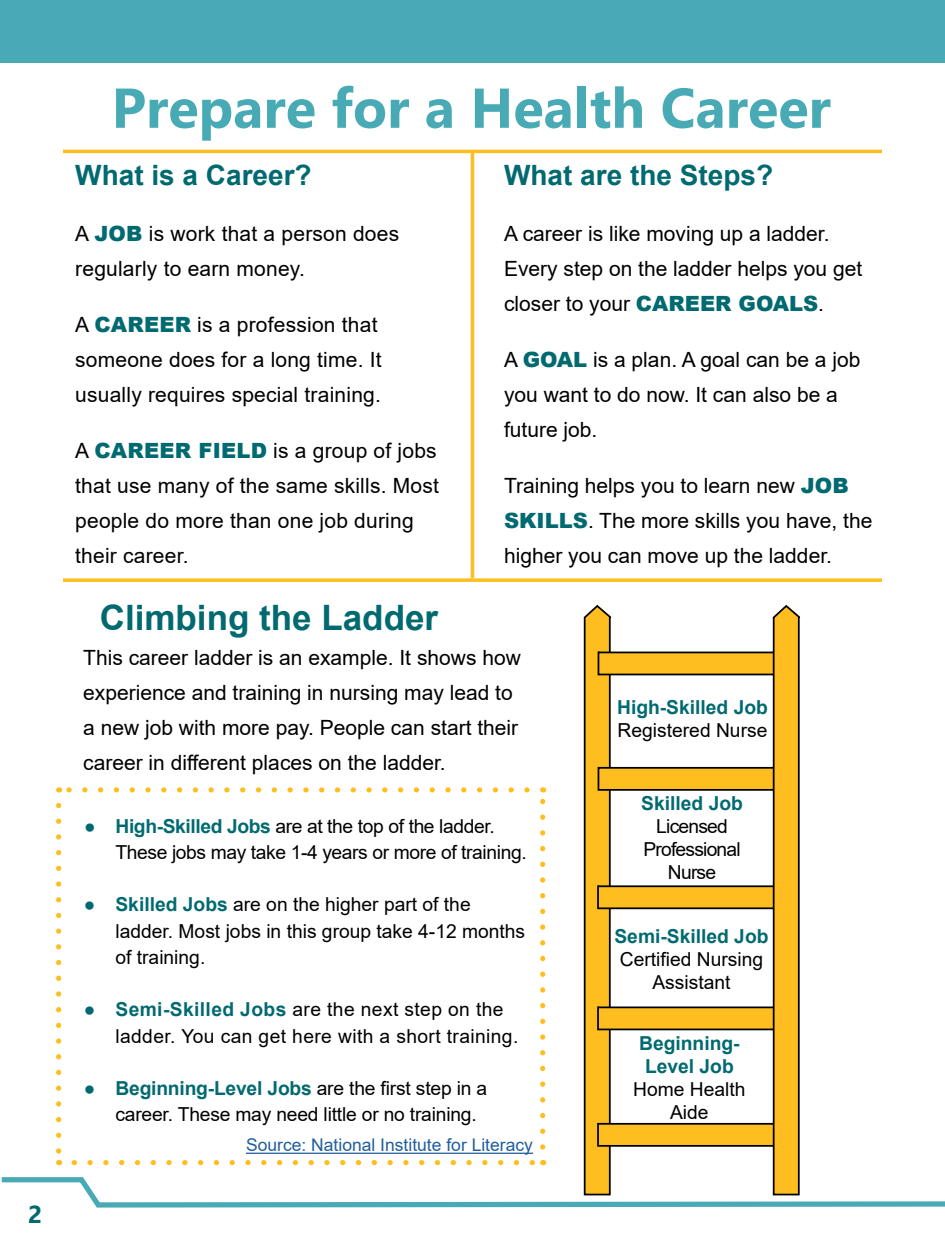
<style>
.page{position:relative;width:945px;height:1260px;background:#fff}
.page>*{position:absolute;margin:0;border:0;box-sizing:border-box;transform-origin:0 0}
.t1{font:700 56px "Ebrima";color:#47aab4}
.t2{font:700 35px "Arial";color:#006a70}
.t3{font:700 28px "Arial";color:#006a70}
.t4{font:700 24.5px "Ebrima";color:#006a70}
.t5{font:21px/35px "Arial";color:#000}
.t6{font:19.25px/26.2px "Arial";color:#000;text-align:center}
.t7{font:19.25px/26.2px "Arial";letter-spacing:-.02em;color:#000}
.t8{font:19.25px/26.2px "Arial";letter-spacing:.02em;color:#000}
.t9{font:700 19.25px/23.1px "Arial";color:#006a70;text-align:center}
.t10{font:19.25px/23.1px "Arial";letter-spacing:-.04em;color:#000;text-align:center}
.t11{font:17.5px "Arial";color:#215e9e}
.s1{font-weight:900;color:#006a70}
.s2{color:#006a70}
.s3{font-weight:700;color:#006a70}
</style>
<div class="page">
<svg style="left:1px;top:604px;width:944px;height:604px"></svg>
<hr style="left:471px;top:151px;width:3px;height:427px;background:#febe1f">
<svg style="left:63px;top:578px;width:819px;height:4px;fill:#fec026"></svg>
<hr style="left:63px;top:150px;width:819px;height:3px;background:#febe1f">
<hr style="left:246px;top:1153px;width:287px;height:1px;background:#215e9e">
<div style="left:0;top:0;width:945px;height:63px;background:#47aab4"></div>
<p class="t4" style="left:28px;top:1196px;width:16px">2</p>
<h1 class="t1" style="left:112px;top:66px;width:721px">Prepare for a Health Career</h1>
<h3 class="t3" style="left:75px;top:155px;width:238px">What is a Career?</h3>
<p class="t5" style="left:75px;top:216px;width:325px">A <span class="s1">JOB</span> is work that a person does regularly to earn money.</p>
<p class="t5" style="left:75px;top:307px;width:308px">A <span class="s1">CAREER</span> is a profession that someone does for a long time. It usually requires special training.</p>
<p class="t5" style="left:75px;top:433px;width:365px">A <span class="s1">CAREER FIELD</span> is a group of jobs that use many of the same skills. Most people do more than one job during their career.</p>
<h2 class="t2" style="left:100px;top:593px;width:340px">Climbing the Ladder</h2>
<h3 class="t3" style="left:504px;top:155px;width:271px">What are the Steps?</h3>
<p class="t5" style="left:504px;top:216px;width:360px">A career is like moving up a ladder.<br>Every step on the ladder helps you get closer to your <span class="s1">CAREER GOALS</span>.</p>
<p class="t5" style="left:504px;top:342px;width:358px">A <span class="s1">GOAL</span> is a plan. A goal can be a job you want to do now. It can also be a future job.</p>
<p class="t5" style="left:504px;top:468px;width:370px">Training helps you to learn new <span class="s1">JOB<br>SKILLS</span>. The more skills you have, the higher you can move up the ladder.</p>
<p class="t5" style="left:83px;top:640px;width:439px">This career ladder is an example. It shows how experience and training in nursing may lead to a new job with more pay. People can start their career in different places on the ladder.</p>
<p class="t7" style="left:115px;top:813px;width:413px;text-indent:-31px"><span class="s2">●</span> <span class="s3">High-Skilled Jobs</span> are at the top of the ladder.<br>These jobs may take 1-4 years or more of training.</p>
<p class="t6" style="left:115px;top:891px;width:411px;text-align:left;text-indent:-31px"><span class="s2">●</span> <span class="s3">Skilled Jobs</span> are on the higher part of the ladder. Most jobs in this group take 4-12 months of training.</p>
<p class="t8" style="left:115px;top:996px;width:404px;text-indent:-31px"><span class="s2">●</span> <span class="s3">Semi-Skilled Jobs</span> are the next step on the ladder. You can get here with a short training.</p>
<p class="t6" style="left:115px;top:1075px;width:373px;text-align:left;text-indent:-31px"><span class="s2">●</span> <span class="s3">Beginning-Level Jobs</span> are the first step in a career. These may need little or no training.</p>
<p class="t11" style="left:246px;top:1133px;width:288px">Source: National Institute for Literacy</p>
<p class="t9" style="left:617px;top:696px;width:152px">High-Skilled Job</p>
<p class="t6" style="left:618px;top:717px;width:151px">Registered Nurse</p>
<p class="t9" style="left:641px;top:792px;width:103px">Skilled Job</p>
<p class="t10" style="left:643px;top:815px;width:99px">Licensed<br>Professional<br>Nurse</p>
<p class="t9" style="left:614px;top:925px;width:156px">Semi-Skilled Job</p>
<p class="t6" style="left:620px;top:948px;width:145px;line-height:23.1px">Certified Nursing<br>Assistant</p>
<p class="t9" style="left:639px;top:1032px;width:102px">Beginning-<br>Level Job</p>
<p class="t6" style="left:633px;top:1078px;width:114px;line-height:23.1px">Home Health<br>Aide</p>
</div>
